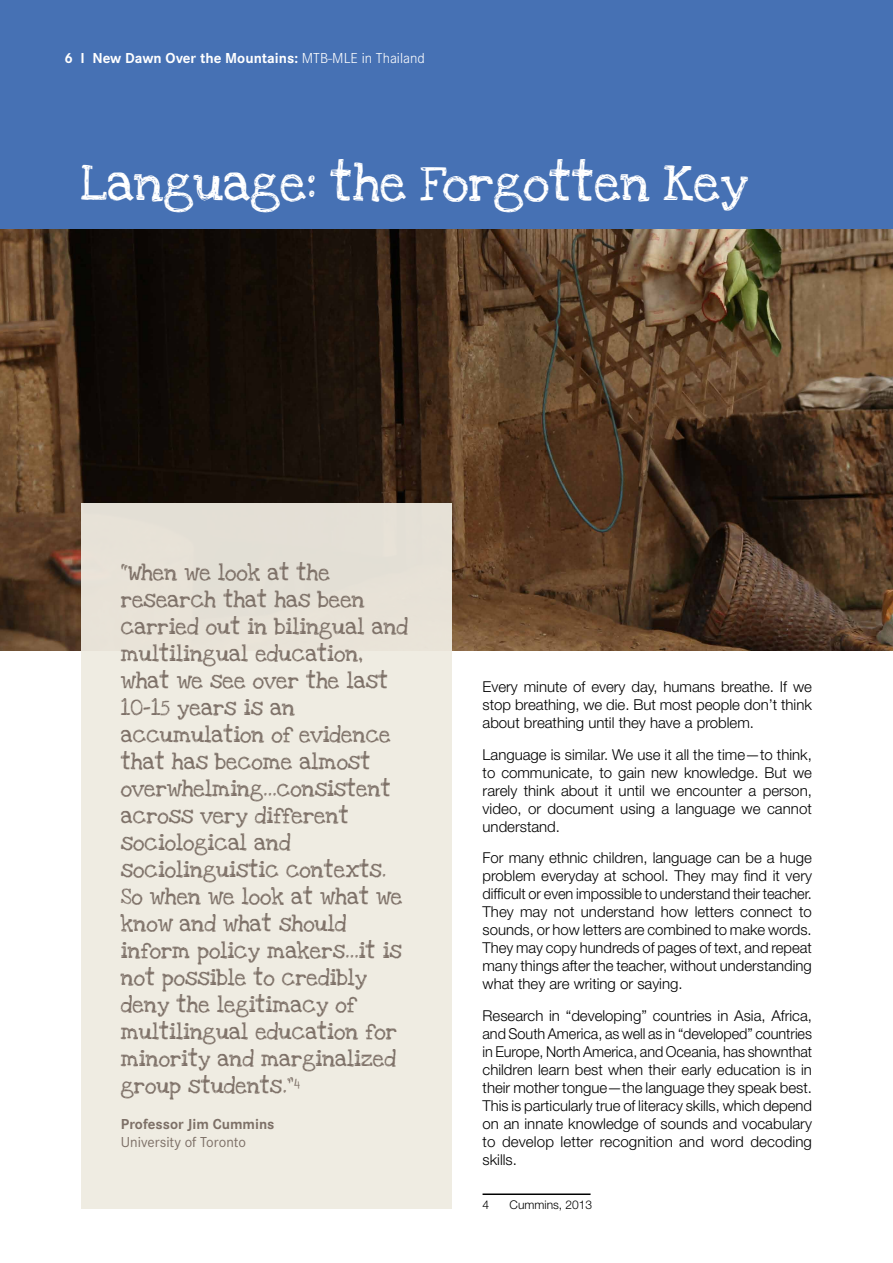
<style>
.page{position:relative;width:893px;height:1263px;background:#fff}
.page>*{position:absolute;margin:0;border:0;box-sizing:border-box;transform-origin:0 0}
.t1{font:37.5px "Love Ya Like A Sister";color:#fff}
.t2{font:16.5px/27px "Love Ya Like A Sister";color:#7d7067}
.t3{font:300 15px/18px "Helvetica Neue LT Pro";color:#000;text-align:justify}
.t4{font:700 15px "Corporate S";color:#fff}
.t5{font:700 15px "Corporate S";color:#7d7067}
.t6{font:15px "Corporate S";color:#7d7067}
.t7{font:300 12px "Helvetica Neue LT Pro";color:#000}
.s1{font-weight:300}
</style>
<div class="page">
<div style="left:0;top:0;width:893px;height:230px;background:#4671b4"></div>
<hr style="left:483px;top:1193px;width:108px;height:2px;background:#000">
<img style="left:0;top:230px;width:893px;height:420px">
<div style="left:81px;top:503px;width:371px;height:706px;background:#efebe1"></div>
<p class="t4" style="left:64px;top:49px;width:362px">6 I New Dawn Over the Mountains: <span class="s1">MTB-MLE in Thailand</span></p>
<h1 class="t1" style="left:81px;top:152px;width:669px">Language: the Forgotten Key</h1>
<p class="t2" style="left:121px;top:560px;width:289px">“When we look at the research that has been carried out in bilingual and multilingual education, what we see over the last<br>10-15 years is an accumulation of evidence that has become almost overwhelming…consistent across very different sociological and sociolinguistic contexts.<br>So when we look at what we know and what should inform policy makers…it is not possible to credibly deny the legitimacy of multilingual education for minority and marginalized group students.”<sup>4</sup></p>
<p class="t5" style="left:121px;top:1116px;width:155px">Professor Jim Cummins</p>
<p class="t6" style="left:121px;top:1134px;width:127px">University of Toronto</p>
<p class="t3" style="left:483px;top:678px;width:331px">Every minute of every day, humans breathe. If we stop breathing, we die. But most people don’t think about breathing until they have a problem.</p>
<p class="t3" style="left:483px;top:745px;width:331px">Language is similar. We use it all the time—to think, to communicate, to gain new knowledge. But we rarely think about it until we encounter a person, video, or document using a language we cannot understand.</p>
<p class="t3" style="left:483px;top:849px;width:331px">For many ethnic children, language can be a huge problem everyday at school. They may find it very difficult or even impossible to understand their teacher.<br>They may not understand how letters connect to sounds, or how letters are combined to make words.<br>They may copy hundreds of pages of text, and repeat many things after the teacher, without understanding what they are writing or saying.</p>
<p class="t3" style="left:483px;top:1006px;width:331px">Research in “developing” countries in Asia, Africa, and South America, as well as in “developed” countries in Europe, North America, and Oceania, has shownthat children learn best when their early education is in their mother tongue—the language they speak best.<br>This is particularly true of literacy skills, which depend on an innate knowledge of sounds and vocabulary to develop letter recognition and word decoding skills.</p>
<p class="t7" style="left:483px;top:1197px;width:8px">4</p>
<p class="t7" style="left:510px;top:1197px;width:84px">Cummins, 2013</p>
</div>
